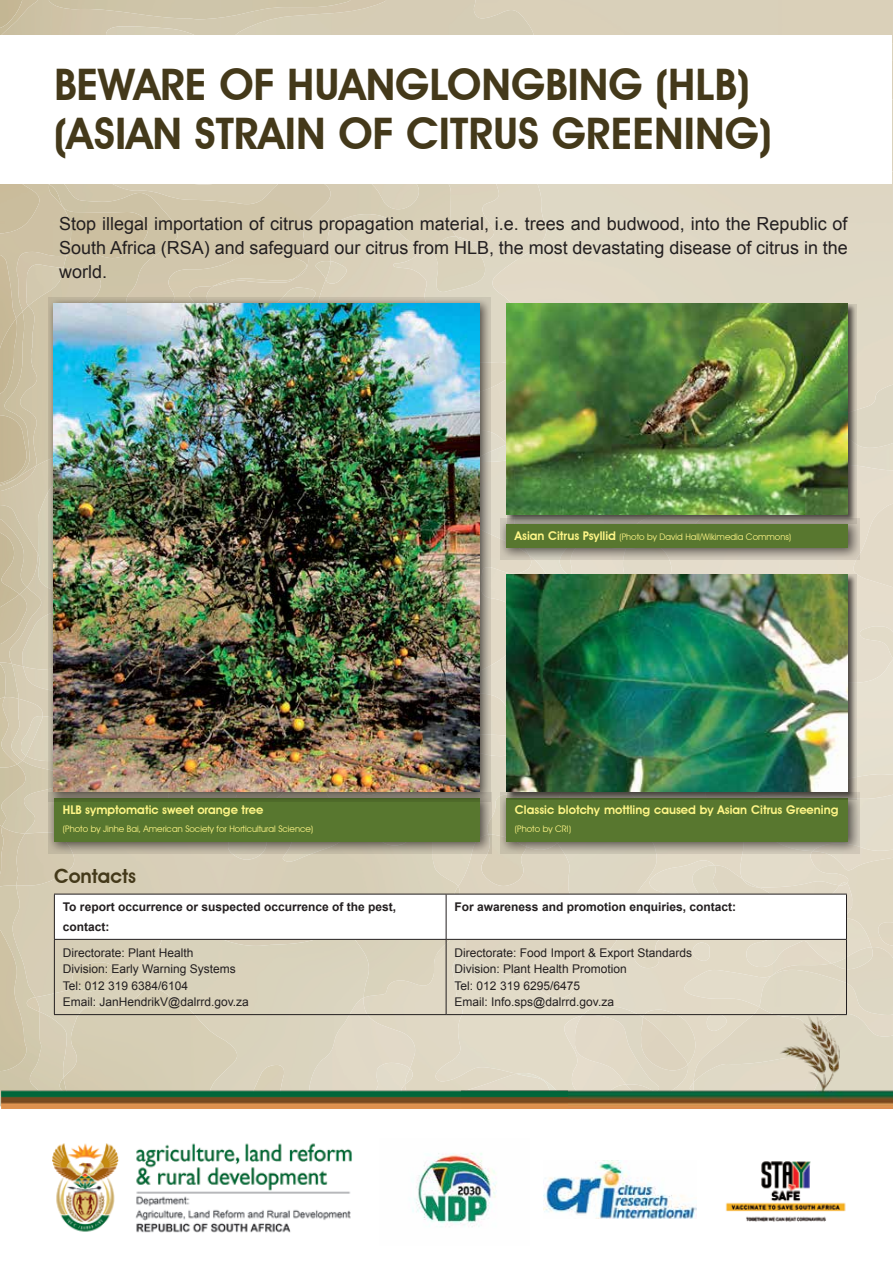
<style>
.page{position:relative;width:893px;height:1263px;background:#fff}
.page>*{position:absolute;margin:0;border:0;box-sizing:border-box;transform-origin:0 0}
.t1{font:600 43.5px/49.5px "Avant Garde IT Cby BT";color:#44391a}
.t2{font:600 19.5px "Avant Garde IT Cby BT";color:#44391a}
.t3{font:18px/24px "Arial";color:#231f20;text-align:justify}
.t4{font:12px/16.5px "Arial";color:#231f20}
.t5{font:700 12px/19.5px "Arial";color:#231f20}
.t6{font:600 12px "Avant Garde IT Cby BT";color:#fff687}
.t7{font:9px "Avant Garde IT Cby BT";color:#fff687}
.s1{font-weight:600;font-size:12px}
</style>
<div class="page">
<img style="left:490px;top:769px;width:17px;height:26px">
<img style="left:38px;top:485px;width:10px;height:42px">
<div style="left:460px;top:940px;width:244px;height:74px;background:#e2dac8"></div>
<div style="left:758px;top:870px;width:135px;height:100px;background:#e0d8c4"></div>
<img style="left:137px;top:854px;width:323px;height:144px">
<img style="left:0;top:666px;width:137px;height:438px">
<img style="left:0;top:930px;width:29px;height:141px">
<img style="left:0;top:664px;width:25px;height:222px">
<img style="left:492px;top:795px;width:8px;height:22px">
<div style="left:684px;top:970px;width:75px;height:37px;background:#e3dcca"></div>
<div style="left:746px;top:916px;width:125px;height:51px;background:#e3dbc9"></div>
<img style="left:878px;top:922px;width:15px;height:24px">
<img style="left:693px;top:942px;width:17px;height:19px">
<img style="left:26px;top:716px;width:22px;height:45px">
<img style="left:860px;top:626px;width:33px;height:32px">
<div style="left:17px;top:832px;width:57px;height:53px;background:#d4c9b0"></div>
<img style="left:0;top:825px;width:4px;height:49px">
<img style="left:307px;top:184px;width:586px;height:427px">
<img style="left:9px;top:554px;width:39px;height:112px">
<div style="left:350px;top:0;width:184px;height:35px;background:#d6ccb5"></div>
<img style="left:0;top:587px;width:41px;height:77px">
<img style="left:0;top:587px;width:27px;height:57px">
<img style="left:326px;top:270px;width:21px;height:13px">
<div style="left:492px;top:151px;width:401px;height:295px;background:#dfd8c5"></div>
<img style="left:214px;top:184px;width:243px;height:86px">
<div style="left:214px;top:184px;width:108px;height:20px;background:#d1c6ad"></div>
<div style="left:427px;top:236px;width:58px;height:56px;background:#dad2bc"></div>
<img style="left:0;top:505px;width:38px;height:82px">
<img style="left:38px;top:0;width:312px;height:35px">
<img style="left:0;top:533px;width:19px;height:74px">
<img style="left:0;top:0;width:38px;height:35px">
<img style="left:316px;top:261px;width:15px;height:18px">
<div style="left:149px;top:184px;width:29px;height:114px;background:#d1c6aa"></div>
<img style="left:0;top:184px;width:149px;height:300px">
<img style="left:0;top:319px;width:17px;height:75px">
<img style="left:0;top:415px;width:27px;height:68px">
<img style="left:168px;top:249px;width:139px;height:49px">
<img style="left:49px;top:0;width:301px;height:19px">
<div style="left:369px;top:998px;width:187px;height:16px;background:#e2dbc8"></div>
<div style="left:35px;top:908px;width:334px;height:106px;background:#d9d2bb"></div>
<img style="left:27px;top:997px;width:13px;height:15px">
<img style="left:79px;top:985px;width:23px;height:6px">
<div style="left:657px;top:811px;width:236px;height:59px;background:#e3dcca"></div>
<img style="left:490px;top:636px;width:17px;height:133px">
<img style="left:759px;top:970px;width:13px;height:37px">
<div style="left:772px;top:947px;width:121px;height:60px;background:#dfd8c5"></div>
<img style="left:831px;top:947px;width:42px;height:22px">
<img style="left:693px;top:1007px;width:200px;height:7px">
<img style="left:490px;top:395px;width:61px;height:193px">
<div style="left:551px;top:560px;width:213px;height:14px;background:#e4dccc"></div>
<div style="left:465px;top:817px;width:192px;height:165px;background:#e0d9c6"></div>
<div style="left:458px;top:834px;width:175px;height:142px;background:#ddd5c1"></div>
<img style="left:453px;top:886px;width:7px;height:8px">
<img style="left:582px;top:1006px;width:106px;height:8px">
<div style="left:853px;top:504px;width:40px;height:83px;background:#e3dac8"></div>
<img style="left:692px;top:865px;width:16px;height:29px">
<img style="left:708px;top:865px;width:67px;height:29px">
<img style="left:742px;top:879px;width:17px;height:8px">
<img style="left:17px;top:697px;width:5px;height:67px">
<img style="left:0;top:697px;width:17px;height:71px">
<img style="left:11px;top:699px;width:31px;height:61px">
<img style="left:806px;top:883px;width:46px;height:49px">
<img style="left:228px;top:854px;width:39px;height:6px">
<img style="left:106px;top:26px;width:97px;height:9px">
<svg style="left:500px;top:518px;width:360px;height:42px"></svg>
<div style="left:506px;top:524px;width:342px;height:23px;background:#58772f"></div>
<svg style="left:48px;top:792px;width:444px;height:62px"></svg>
<div style="left:54px;top:798px;width:425px;height:43px;background:#58772f"></div>
<svg style="left:500px;top:792px;width:360px;height:62px"></svg>
<div style="left:506px;top:798px;width:342px;height:43px;background:#58772f"></div>
<svg style="left:507px;top:304px;width:350px;height:219px"></svg>
<img style="left:507px;top:304px;width:341px;height:210px">
<svg style="left:507px;top:574px;width:350px;height:226px"></svg>
<img style="left:507px;top:575px;width:341px;height:216px">
<svg style="left:55px;top:895px;width:791px;height:44px"></svg>
<hr style="left:54px;top:894px;width:392px;height:1px;background:#231f20">
<hr style="left:54px;top:894px;width:1px;height:45px;background:#231f20">
<hr style="left:446px;top:894px;width:401px;height:1px;background:#231f20">
<hr style="left:446px;top:894px;width:1px;height:45px;background:#231f20">
<hr style="left:846px;top:894px;width:1px;height:45px;background:#231f20">
<hr style="left:54px;top:939px;width:392px;height:1px;background:#231f20">
<hr style="left:54px;top:940px;width:1px;height:74px;background:#231f20">
<hr style="left:446px;top:939px;width:401px;height:1px;background:#231f20">
<hr style="left:446px;top:940px;width:1px;height:74px;background:#231f20">
<hr style="left:846px;top:940px;width:1px;height:74px;background:#231f20">
<div style="left:1px;top:35px;width:891px;height:149px;background:#fff"></div>
<svg style="left:48px;top:298px;width:442px;height:504px"></svg>
<img style="left:53px;top:303px;width:426px;height:488px">
<img style="left:544px;top:1160px;width:152px;height:59px">
<img style="left:725px;top:1161px;width:121px;height:61px">
<img style="left:53px;top:1143px;width:299px;height:90px">
<img style="left:568px;top:1014px;width:325px;height:95px">
<img style="left:1px;top:1014px;width:567px;height:95px">
<img style="left:412px;top:1153px;width:85px;height:74px">
<h1 class="t1" style="left:54px;top:59px;width:719px">BEWARE OF HUANGLONGBING (HLB) (ASIAN STRAIN OF CITRUS GREENING)</h1>
<h3 class="t3" style="left:59px;top:212px;width:790px">Stop illegal importation of citrus propagation material, i.e. trees and budwood, into the Republic of South Africa (RSA) and safeguard our citrus from HLB, the most devastating disease of citrus in the world.</h3>
<p class="t6" style="left:63px;top:803px;width:202px">HLB symptomatic sweet orange tree</p>
<p class="t7" style="left:63px;top:823px;width:252px">(Photo by Jinhe Bai, American Society for Horticultural Science)</p>
<h2 class="t2" style="left:54px;top:865px;width:84px">Contacts</h2>
<p class="t7" style="left:515px;top:532px;width:278px"><span class="s1">Asian Citrus Psyllid</span> (Photo by David Hall/Wikimedia Commons)</p>
<p class="t6" style="left:515px;top:803px;width:325px">Classic blotchy mottling caused by Asian Citrus Greening</p>
<p class="t7" style="left:515px;top:824px;width:58px">(Photo by CRI)</p>
<p class="t5" style="left:63px;top:898px;width:335px">To report occurrence or suspected occurrence of the pest, contact:</p>
<p class="t5" style="left:455px;top:898px;width:283px">For awareness and promotion enquiries, contact:</p>
<p class="t4" style="left:63px;top:944px;width:188px">Directorate: Plant Health<br>Division: Early Warning Systems<br>Tel: 012 319 6384/6104<br>Email: JanHendrikV@dalrrd.gov.za</p>
<p class="t4" style="left:455px;top:944px;width:239px">Directorate: Food Import &amp; Export Standards Division: Plant Health Promotion<br>Tel: 012 319 6295/6475<br>Email: Info.sps@dalrrd.gov.za</p>
</div>
